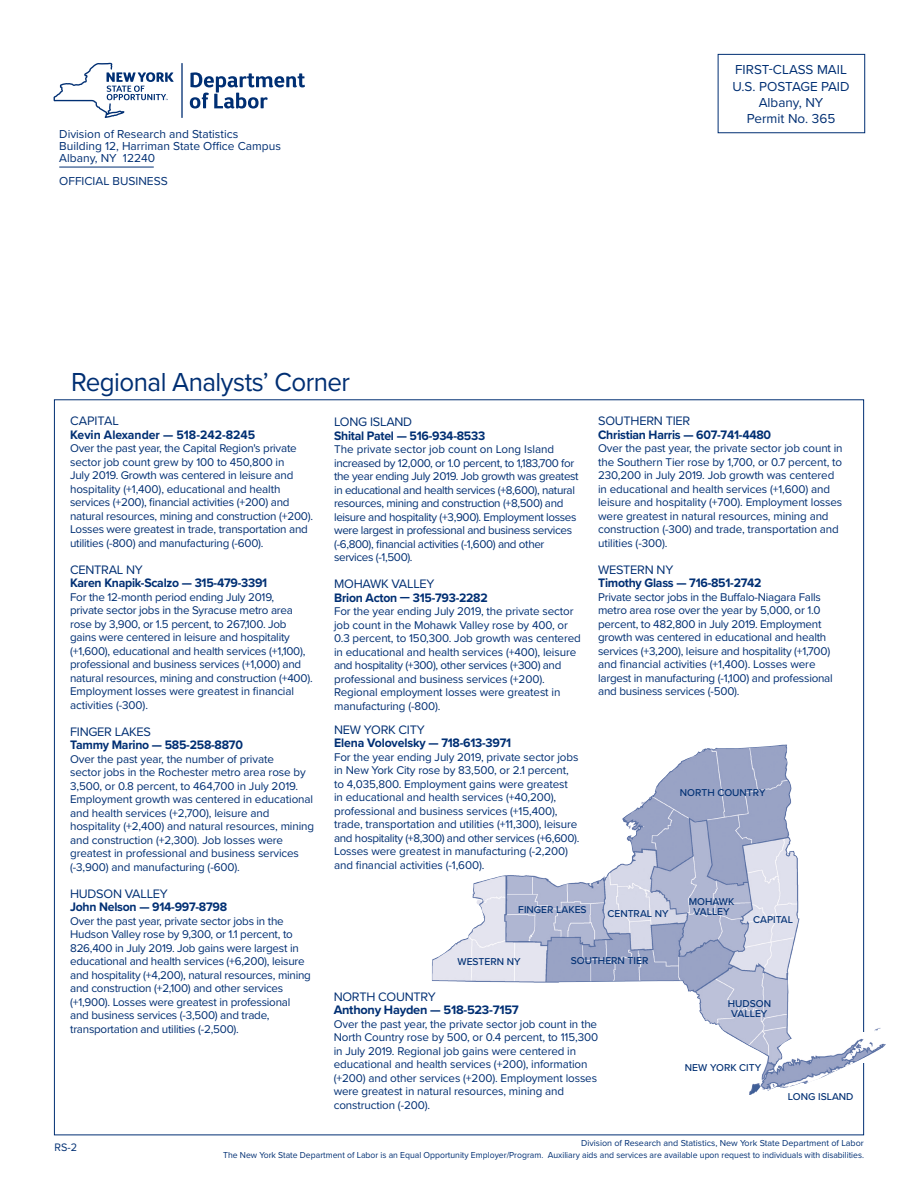
<style>
.page{position:relative;width:918px;height:1188px;background:#fff}
.page>*{position:absolute;margin:0;border:0;box-sizing:border-box;transform-origin:0 0}
.t1{font:27px "Proxima Nova";letter-spacing:-.02em;color:#002f73;scale:.96 1}
.t2{font:13.5px/16.2px "Proxima Nova";color:#002f73;text-align:center}
.t3{font:700 12.75px "Proxima Nova";letter-spacing:-.02em;color:#002f73;scale:.96 1}
.t4{font:12.75px "Proxima Nova";letter-spacing:-.02em;color:#002f73}
.t5{font:700 12.75px "Proxima Nova";color:#002f73;scale:.96 1}
.t6{font:700 12.75px "Proxima Nova";letter-spacing:-.02em;color:#002f73}
.t7{font:12.75px "Proxima Nova";color:#002f73}
.t8{font:12px "Proxima Nova";color:#002f73}
.t9{font:11.7px/13.5px "Proxima Nova";letter-spacing:-.01em;color:#002f73}
.t10{font:11.7px/13.5px "Proxima Nova";letter-spacing:-.03em;color:#002f73}
.t11{font:11.25px "Proxima Nova";color:#002f73;scale:.96 1}
.t12{font:500 10.35px/10.4px "Proxima Nova";color:#002f73;text-align:center}
.t13{font:9px "Proxima Nova";color:#002f73;scale:.96 1}
.t14{font:9px "Proxima Nova";color:#002f73}
</style>
<div class="page">
<img style="left:432px;top:745px;width:454px;height:350px">
<hr style="left:59px;top:167px;width:95px;height:1px;background:#002f73">
<div style="left:718px;top:54px;width:147px;height:79px;border:1px solid #002f73"></div>
<svg style="left:190px;top:72px;width:115px;height:37px"></svg>
<hr style="left:181px;top:63px;width:2px;height:55px;background:#002f73">
<svg style="left:54px;top:63px;width:120px;height:55px"></svg>
<p class="t8" style="left:59px;top:125px;width:181px">Division of Research and Statistics</p>
<p class="t8" style="left:59px;top:137px;width:223px">Building 12, Harriman State Office Campus</p>
<p class="t8" style="left:59px;top:149px;width:97px">Albany, NY 12240</p>
<p class="t8" style="left:59px;top:172px;width:110px">OFFICIAL BUSINESS</p>
<p class="t1" style="left:71px;top:362px;width:292px">Regional Analysts’ Corner</p>
<p class="t2" style="left:733px;top:61px;width:119px">FIRST-CLASS MAIL<br>U.S. POSTAGE PAID<br>Albany, NY<br>Permit No. 365</p>
<p class="t7" style="left:70px;top:412px;width:50px">CAPITAL</p>
<p class="t5" style="left:70px;top:425px;width:194px">Kevin Alexander — 518-242-8245</p>
<p class="t9" style="left:70px;top:441px;width:244px">Over the past year, the Capital Region's private sector job count grew by 100 to 450,800 in<br>July 2019. Growth was centered in leisure and hospitality (+1,400), educational and health services (+200), financial activities (+200) and natural resources, mining and construction (+200).<br>Losses were greatest in trade, transportation and utilities (-800) and manufacturing (-600).</p>
<p class="t4" style="left:70px;top:560px;width:74px">CENTRAL NY</p>
<p class="t3" style="left:70px;top:574px;width:207px">Karen Knapik-Scalzo — 315-479-3391</p>
<p class="t9" style="left:70px;top:590px;width:244px">For the 12-month period ending July 2019,<br>private sector jobs in the Syracuse metro area rose by 3,900, or 1.5 percent, to 267,100. Job gains were centered in leisure and hospitality (+1,600), educational and health services (+1,100), professional and business services (+1,000) and natural resources, mining and construction (+400).<br>Employment losses were greatest in financial activities (-300).</p>
<p class="t4" style="left:70px;top:722px;width:82px">FINGER LAKES</p>
<p class="t3" style="left:70px;top:736px;width:182px">Tammy Marino — 585-258-8870</p>
<p class="t9" style="left:70px;top:752px;width:246px">Over the past year, the number of private<br>sector jobs in the Rochester metro area rose by 3,500, or 0.8 percent, to 464,700 in July 2019.<br>Employment growth was centered in educational and health services (+2,700), leisure and hospitality (+2,400) and natural resources, mining and construction (+2,300). Job losses were greatest in professional and business services (-3,900) and manufacturing (-600).</p>
<p class="t4" style="left:70px;top:884px;width:99px">HUDSON VALLEY</p>
<p class="t3" style="left:70px;top:898px;width:165px">John Nelson — 914-997-8798</p>
<p class="t9" style="left:70px;top:914px;width:242px">Over the past year, private sector jobs in the Hudson Valley rose by 9,300, or 1.1 percent, to 826,400 in July 2019. Job gains were largest in educational and health services (+6,200), leisure and hospitality (+4,200), natural resources, mining and construction (+2,100) and other services (+1,900). Losses were greatest in professional and business services (-3,500) and trade, transportation and utilities (-2,500).</p>
<p class="t4" style="left:334px;top:412px;width:80px">LONG ISLAND</p>
<p class="t3" style="left:334px;top:426px;width:159px">Shital Patel — 516-934-8533</p>
<p class="t10" style="left:334px;top:442px;width:246px">The private sector job count on Long Island increased by 12,000, or 1.0 percent, to 1,183,700 for the year ending July 2019. Job growth was greatest in educational and health services (+8,600), natural resources, mining and construction (+8,500) and leisure and hospitality (+3,900). Employment losses were largest in professional and business services (-6,800), financial activities (-1,600) and other services (-1,500).</p>
<p class="t4" style="left:334px;top:574px;width:102px">MOHAWK VALLEY</p>
<p class="t3" style="left:334px;top:588px;width:162px">Brion Acton — 315-793-2282</p>
<p class="t9" style="left:334px;top:604px;width:248px">For the year ending July 2019, the private sector job count in the Mohawk Valley rose by 400, or 0.3 percent, to 150,300. Job growth was centered in educational and health services (+400), leisure and hospitality (+300), other services (+300) and professional and business services (+200).<br>Regional employment losses were greatest in manufacturing (-800).</p>
<p class="t4" style="left:334px;top:720px;width:92px">NEW YORK CITY</p>
<p class="t3" style="left:334px;top:734px;width:186px">Elena Volovelsky — 718-613-3971</p>
<p class="t9" style="left:334px;top:750px;width:247px">For the year ending July 2019, private sector jobs in New York City rose by 83,500, or 2.1 percent, to 4,035,800. Employment gains were greatest in educational and health services (+40,200), professional and business services (+15,400), trade, transportation and utilities (+11,300), leisure and hospitality (+8,300) and other services (+6,600).<br>Losses were greatest in manufacturing (-2,200) and financial activities (-1,600).</p>
<p class="t12" style="left:518px;top:904px;width:70px">FINGER LAKES</p>
<p class="t4" style="left:598px;top:412px;width:94px">SOUTHERN TIER</p>
<p class="t3" style="left:598px;top:425px;width:182px">Christian Harris — 607-741-4480</p>
<p class="t9" style="left:598px;top:441px;width:246px">Over the past year, the private sector job count in the Southern Tier rose by 1,700, or 0.7 percent, to 230,200 in July 2019. Job growth was centered in educational and health services (+1,600) and leisure and hospitality (+700). Employment losses were greatest in natural resources, mining and construction (-300) and trade, transportation and utilities (-300).</p>
<p class="t4" style="left:598px;top:560px;width:77px">WESTERN NY</p>
<p class="t3" style="left:598px;top:574px;width:172px">Timothy Glass — 716-851-2742</p>
<p class="t9" style="left:598px;top:590px;width:236px">Private sector jobs in the Buffalo-Niagara Falls metro area rose over the year by 5,000, or 1.0 percent, to 482,800 in July 2019. Employment growth was centered in educational and health services (+3,200), leisure and hospitality (+1,700) and financial activities (+1,400). Losses were largest in manufacturing (-1,100) and professional and business services (-500).</p>
<p class="t12" style="left:680px;top:787px;width:87px">NORTH COUNTRY</p>
<p class="t12" style="left:608px;top:908px;width:63px">CENTRAL NY</p>
<p class="t12" style="left:689px;top:896px;width:47px">MOHAWK</p>
<p class="t12" style="left:694px;top:906px;width:38px">VALLEY</p>
<p class="t12" style="left:753px;top:914px;width:41px">CAPITAL</p>
<p class="t12" style="left:458px;top:956px;width:65px">WESTERN NY</p>
<p class="t12" style="left:571px;top:955px;width:79px">SOUTHERN TIER</p>
<p class="t4" style="left:334px;top:987px;width:104px">NORTH COUNTRY</p>
<p class="t6" style="left:334px;top:1000px;width:187px">Anthony Hayden — 518-523-7157</p>
<p class="t9" style="left:334px;top:1017px;width:266px">Over the past year, the private sector job count in the North Country rose by 500, or 0.4 percent, to 115,300 in July 2019. Regional job gains were centered in educational and health services (+200), information (+200) and other services (+200). Employment losses were greatest in natural resources, mining and construction (-200).</p>
<p class="t12" style="left:728px;top:998px;width:45px">HUDSON<br>VALLEY</p>
<p class="t12" style="left:685px;top:1062px;width:78px">NEW YORK CITY</p>
<p class="t12" style="left:788px;top:1091px;width:67px">LONG ISLAND</p>
<p class="t11" style="left:55px;top:1139px;width:25px">RS-2</p>
<p class="t14" style="left:581px;top:1136px;width:284px">Division of Research and Statistics, New York State Department of Labor</p>
<p class="t13" style="left:223px;top:1149px;width:669px">The New York State Department of Labor is an Equal Opportunity Employer/Program. Auxiliary aids and services are available upon request to individuals with disabilities.</p>
</div>
